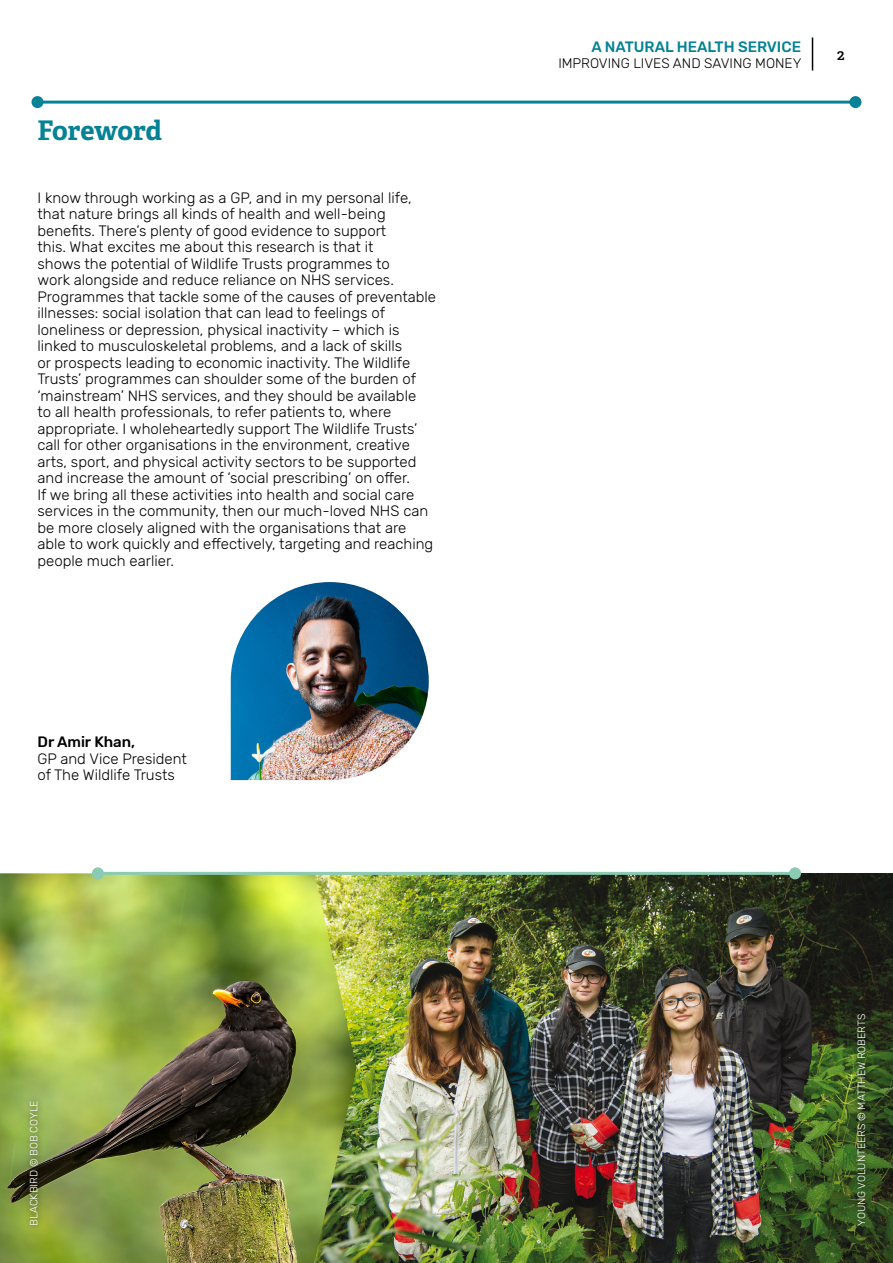
<style>
.page{position:relative;width:893px;height:1263px;background:#fff}
.page>*{position:absolute;margin:0;border:0;box-sizing:border-box;transform-origin:0 0}
.Section_Title{font:700 27px "Adelle";letter-spacing:-.01em;color:#058295}
.Body{font:300 15px/16.5px "Rubik";color:#000}
.t1{font:500 15px "Rubik";color:#058295}
.t2{font:600 15px "Adelle";color:#000}
.t3{font:300 13.8px "Rubik";color:#000}
.Credit{font:300 10.5px "Rubik";color:#fff}
.s1{font-weight:500}
</style>
<div class="page">
<hr style="left:812px;top:38px;width:1px;height:33px;background:#000">
<img style="left:356px;top:873px;width:537px;height:390px">
<img style="left:0;top:873px;width:356px;height:390px">
<hr style="left:98px;top:872px;width:697px;height:3px;background:#8bcab3">
<div style="left:92px;top:867px;width:12px;height:12px;background:#8bcab3;border-radius:50%"></div>
<div style="left:789px;top:867px;width:12px;height:12px;background:#8bcab3;border-radius:50%"></div>
<div style="left:851px;top:1008px;width:21px;height:223px;background:#000;opacity:.75"></div>
<div style="left:24px;top:1095px;width:20px;height:136px;background:#000;opacity:.75"></div>
<hr style="left:37px;top:101px;width:818px;height:3px;background:#058295">
<div style="left:849px;top:96px;width:12px;height:12px;background:#058295;border-radius:50%"></div>
<div style="left:32px;top:96px;width:12px;height:12px;background:#058295;border-radius:50%"></div>
<img style="left:231px;top:582px;width:198px;height:198px">
<p class="Section_Title" style="left:38px;top:111px;width:126px">Foreword</p>
<p class="Body" style="left:38px;top:189px;width:400px">I know through working as a GP, and in my personal life, that nature brings all kinds of health and well-being benefits. There’s plenty of good evidence to support<br>this. What excites me about this research is that it<br>shows the potential of Wildlife Trusts programmes to<br>work alongside and reduce reliance on NHS services.<br>Programmes that tackle some of the causes of preventable illnesses: social isolation that can lead to feelings of loneliness or depression, physical inactivity – which is linked to musculoskeletal problems, and a lack of skills<br>or prospects leading to economic inactivity. The Wildlife Trusts’ programmes can shoulder some of the burden of ‘mainstream’ NHS services, and they should be available<br>to all health professionals, to refer patients to, where appropriate. I wholeheartedly support The Wildlife Trusts’ call for other organisations in the environment, creative arts, sport, and physical activity sectors to be supported and increase the amount of ‘social prescribing’ on offer.<br>If we bring all these activities into health and social care services in the community, then our much-loved NHS can be more closely aligned with the organisations that are able to work quickly and effectively, targeting and reaching people much earlier.</p>
<p class="Body" style="left:38px;top:734px;width:151px"><span class="s1">Dr Amir Khan,<br></span>GP and Vice President of The Wildlife Trusts</p>
<p class="Credit" style="left:28px;top:1226px;width:127px;rotate:-90deg">BLACKBIRD © BOB COYLE</p>
<p class="t1" style="left:591px;top:38px;width:211px">A NATURAL HEALTH SERVICE</p>
<p class="t3" style="left:558px;top:56px;width:245px">IMPROVING LIVES AND SAVING MONEY</p>
<p class="t2" style="left:837px;top:45px;width:9px">2</p>
<p class="Credit" style="left:856px;top:1226px;width:213px;rotate:-90deg">YOUNG VOLUNTEERS © MATTHEW ROBERTS</p>
</div>
